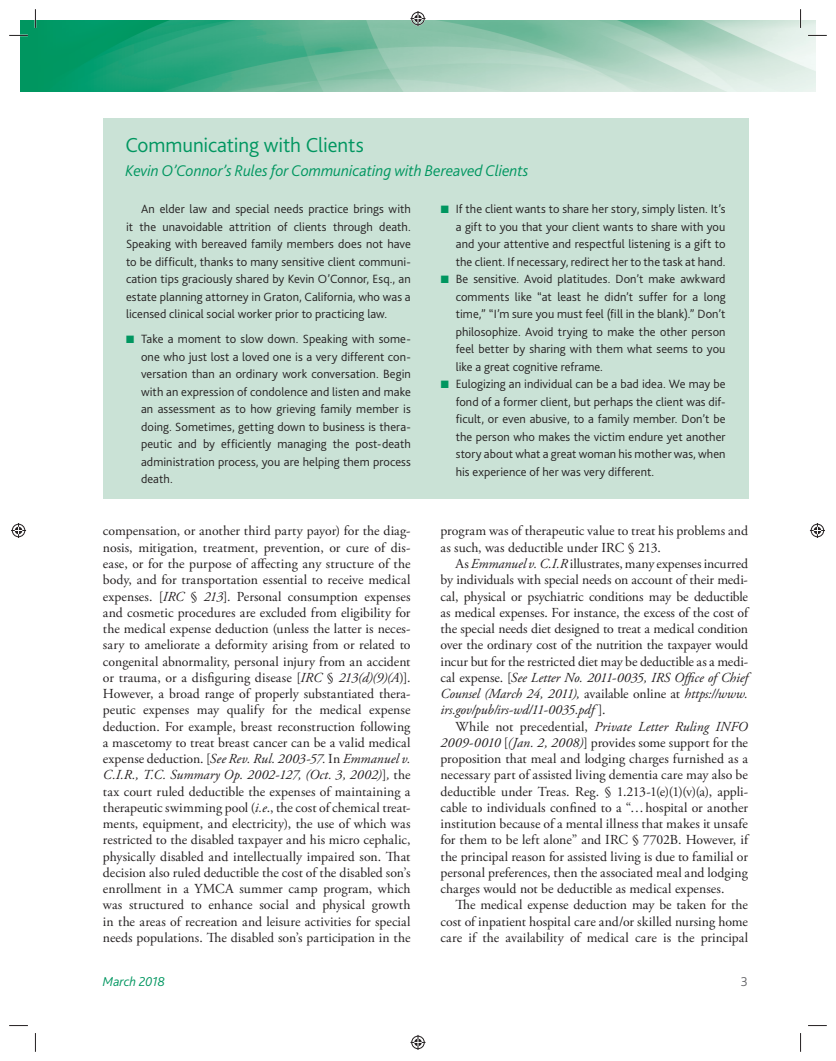
<style>
.page{position:relative;width:836px;height:1061px;background:#fff}
.page>*{position:absolute;margin:0;border:0;box-sizing:border-box;transform-origin:0 0}
.t1{font:300 21.25px "Bliss 2";letter-spacing:-.01em;color:#009660}
.t2{font:italic 300 16.25px "Bliss 2";letter-spacing:-.005em;color:#009660}
.t3{font:13.75px/16.2px "Adobe Garamond Pro";color:#231f20;text-align:justify}
.t4{font:italic 300 13.5px "Bliss 2";letter-spacing:-.01em;color:#009660}
.t5{font:300 13.5px "Bliss 2";color:#69696c}
.t6{font:300 12.5px/17.5px "Bliss 2";letter-spacing:.005em;color:#231f20;text-align:justify}
.s1{color:#009660}
.s2{font-style:italic}
</style>
<div class="page">
<div style="left:20px;top:20px;width:15px;height:72px;background:#009660"></div>
<img style="left:35px;top:20px;width:780px;height:72px">
<div style="left:103px;top:118px;width:645px;height:380px;background:#cae2d6"></div>
<svg style="left:9px;top:35px;width:19px;height:1px"></svg>
<svg style="left:808px;top:35px;width:19px;height:1px"></svg>
<svg style="left:9px;top:1025px;width:19px;height:1px"></svg>
<svg style="left:808px;top:1025px;width:19px;height:1px"></svg>
<svg style="left:35px;top:9px;width:1px;height:19px"></svg>
<svg style="left:35px;top:1033px;width:1px;height:19px"></svg>
<svg style="left:800px;top:9px;width:1px;height:19px"></svg>
<svg style="left:800px;top:1033px;width:1px;height:19px"></svg>
<svg style="left:410px;top:11px;width:15px;height:15px"></svg>
<svg style="left:410px;top:1035px;width:15px;height:15px"></svg>
<svg style="left:11px;top:523px;width:15px;height:15px"></svg>
<svg style="left:810px;top:523px;width:15px;height:15px"></svg>
<h1 class="t1" style="left:125px;top:137px;width:240px">Communicating with Clients</h1>
<p class="t2" style="left:125px;top:164px;width:405px">Kevin O’Connor’s Rules for Communicating with Bereaved Clients</p>
<p class="t6" style="left:126px;top:201px;width:286px;text-indent:15px">An elder law and special needs practice brings with it the unavoidable attrition of clients through death.<br>Speaking with bereaved family members does not have to be difficult, thanks to many sensitive client communi&shy;cation tips graciously shared by Kevin O’Connor, Esq., an estate planning attorney in Graton, California, who was a licensed clinical social worker prior to practicing law.</p>
<p class="t6" style="left:141px;top:331px;width:271px;text-indent:-15px"><span class="s1">■</span> Take a moment to slow down. Speaking with some&shy;one who just lost a loved one is a very different con&shy;versation than an ordinary work conversation. Begin with an expression of condolence and listen and make an assessment as to how grieving family member is doing. Sometimes, getting down to business is thera&shy;peutic and by efficiently managing the post-death administration process, you are helping them process death.</p>
<p class="t6" style="left:456px;top:201px;width:271px;text-indent:-15px"><span class="s1">■</span> If the client wants to share her story, simply listen. It’s a gift to you that your client wants to share with you and your attentive and respectful listening is a gift to the client. If necessary, redirect her to the task at hand.</p>
<p class="t6" style="left:456px;top:271px;width:271px;text-indent:-15px"><span class="s1">■</span> Be sensitive. Avoid platitudes. Don’t make awkward comments like “at least he didn’t suffer for a long time,” “I’m sure you must feel (fill in the blank).” Don’t philosophize. Avoid trying to make the other person feel better by sharing with them what seems to you like a great cognitive reframe.</p>
<p class="t6" style="left:456px;top:376px;width:271px;text-indent:-15px"><span class="s1">■</span> Eulogizing an individual can be a bad idea. We may be fond of a former client, but perhaps the client was dif&shy;ficult, or even abusive, to a family member. Don’t be the person who makes the victim endure yet another story about what a great woman his mother was, when his experience of her was very different.</p>
<p class="t3" style="left:103px;top:524px;width:309px">compensation, or another third party payor) for the diag&shy;nosis, mitigation, treatment, prevention, or cure of dis&shy;ease, or for the purpose of affecting any structure of the body, and for transportation essential to receive medical expenses. [<span class="s2">IRC</span> § <span class="s2">213</span>]. Personal consumption expenses and cosmetic procedures are excluded from eligibility for the medical expense deduction (unless the latter is neces&shy;sary to ameliorate a deformity arising from or related to congenital abnormality, personal injury from an accident or trauma, or a disfiguring disease [<span class="s2">IRC</span> § <span class="s2">213(d)(9)(A</span>)].<br>However, a broad range of properly substantiated thera&shy;peutic expenses may qualify for the medical expense deduction. For example, breast reconstruction following a mascetomy to treat breast cancer can be a valid medical expense deduction. [<span class="s2">See Rev. Rul. 2003-57.</span> In <span class="s2">Emmanuel v.<br>C.I.R., T.C. Summary Op. 2002-127, (Oct. 3, 2002)</span>]<span class="s2">,</span> the tax court ruled deductible the expenses of maintaining a therapeutic swimming pool (<span class="s2">i.e</span>., the cost of chemical treat&shy;ments, equipment, and electricity), the use of which was restricted to the disabled taxpayer and his micro cephalic, physically disabled and intellectually impaired son. That decision also ruled deductible the cost of the disabled son’s enrollment in a YMCA summer camp program, which was structured to enhance social and physical growth in the areas of recreation and leisure activities for special needs populations. The disabled son’s participation in the</p>
<p class="t3" style="left:440px;top:524px;width:309px">program was of therapeutic value to treat his problems and as such, was deductible under IRC § 213.</p>
<p class="t3" style="left:440px;top:557px;width:309px;text-indent:15px">As <span class="s2">Emmanuel v. C.I.R</span> illustrates, many expenses incurred by individuals with special needs on account of their medi&shy;cal, physical or psychiatric conditions may be deductible as medical expenses. For instance, the excess of the cost of the special needs diet designed to treat a medical condition over the ordinary cost of the nutrition the taxpayer would incur but for the restricted diet may be deductible as a medi&shy;cal expense. [<span class="s2">See Letter No. 2011-0035, IRS Office of Chief Counsel (March 24, 2011),</span> available online at <span class="s2">https://www. irs.gov/pub/irs-wd/11-0035.pdf</span> ].</p>
<p class="t3" style="left:440px;top:719px;width:309px;text-indent:15px">While not precedential, <span class="s2">Private Letter Ruling INFO 2009-0010</span> [<span class="s2">(Jan. 2, 2008)</span>] provides some support for the proposition that meal and lodging charges furnished as a necessary part of assisted living dementia care may also be deductible under Treas. Reg. § 1.213-1(e)(1)(v)(a), appli&shy;cable to individuals confined to a “… hospital or another institution because of a mental illness that makes it unsafe for them to be left alone” and IRC § 7702B. However, if the principal reason for assisted living is due to familial or personal preferences, then the associated meal and lodging charges would not be deductible as medical expenses.</p>
<p class="t3" style="left:440px;top:898px;width:309px;text-indent:15px">The medical expense deduction may be taken for the cost of inpatient hospital care and/or skilled nursing home care if the availability of medical care is the principal</p>
<p class="t4" style="left:103px;top:977px;width:64px">March 2018</p>
<p class="t5" style="left:741px;top:977px;width:9px">3</p>
</div>
